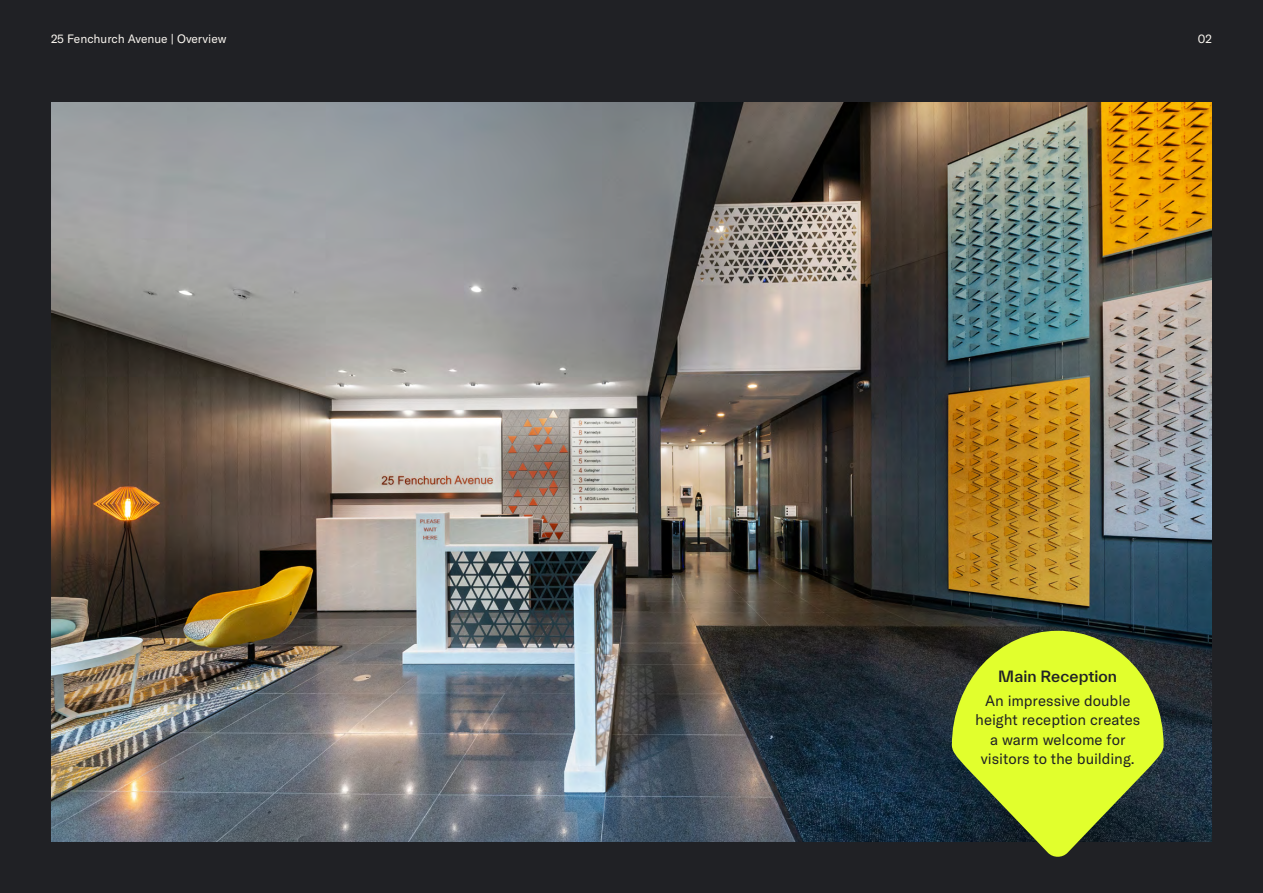
<style>
.page{position:relative;width:1263px;height:893px;background:#202125}
.page>*{position:absolute;margin:0;border:0;box-sizing:border-box;transform-origin:0 0}
.t1{font:15px/19.5px "GT America";color:#202125;text-align:center}
.t2{font:500 15px "TWK Everett";letter-spacing:.005em;color:#202125}
.t3{font:12px "GT America";color:#faf6f0}
</style>
<div class="page">
<img style="left:51px;top:102px;width:1161px;height:740px">
<svg style="left:952px;top:631px;width:211px;height:226px;fill:#e1ff2d"></svg>
<p class="t3" style="left:51px;top:32px;width:177px">25 Fenchurch Avenue | Overview</p>
<p class="t3" style="left:1198px;top:32px;width:16px">02</p>
<p class="t2" style="left:998px;top:666px;width:120px">Main Reception</p>
<p class="t1" style="left:975px;top:691px;width:167px">An impressive double height reception creates a warm welcome for visitors to the building.</p>
</div>
